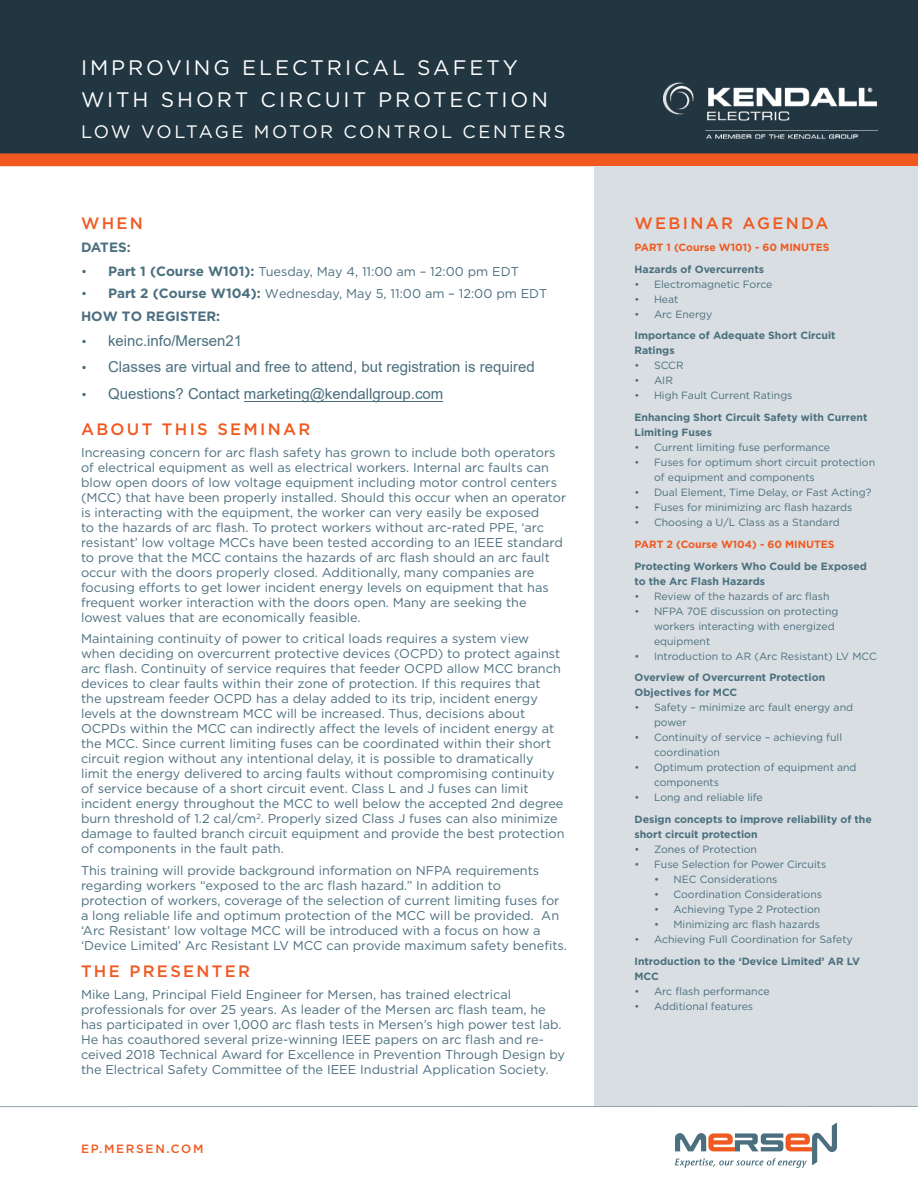
<style>
.page{position:relative;width:918px;height:1188px;background:#fff}
.page>*{position:absolute;margin:0;border:0;box-sizing:border-box;transform-origin:0 0}
.t1{font:21px/31.5px "Gotham";letter-spacing:.14em;color:#fff}
.t2{font:18px "Gotham";letter-spacing:.14em;color:#fff}
.Subhead{font:500 16.5px "Gotham";letter-spacing:.14em;color:#f15921}
.t3{font:15px "Arial";color:#4b6f7f}
.Bulleted_list{font:700 13.5px "Gotham";color:#4b6f7f}
.Body_Copy{font:12.75px/15px "Gotham";color:#4b6f7f}
.t4{font:500 12px "Gotham";letter-spacing:.14em;color:#f15921}
.t5{font:10.5px/15px "Gotham";color:#4b6f7f}
.NEW_Agenda_Heading{font:700 10.5px/15px "Gotham";color:#4b6f7f}
.NEW_Agenda_Heading-2{font:700 10.5px "Gotham";color:#f15921}
.s1{font-weight:700;font-size:13.5px}
.s2{font-family:"Gotham";font-size:12.75px}
</style>
<div class="page">
<div style="left:0;top:0;width:918px;height:160px;background:#223641"></div>
<svg style="left:675px;top:1122px;width:162px;height:46px"></svg>
<div style="left:0;top:153px;width:918px;height:13px;background:#f15921"></div>
<div style="left:594px;top:166px;width:324px;height:941px;background:#d8dee1"></div>
<hr style="left:0;top:1106px;width:918px;height:1px;background:#8da5ad">
<img style="left:664px;top:82px;width:214px;height:57px">
<hr style="left:244px;top:402px;width:199px;height:1px;background:#4b6f7f">
<p class="t1" style="left:81px;top:52px;width:469px">IMPROVING ELECTRICAL SAFETY<br>WITH SHORT CIRCUIT PROTECTION</p>
<p class="t2" style="left:81px;top:120px;width:486px">LOW VOLTAGE MOTOR CONTROL CENTERS</p>
<p class="Subhead" style="left:81px;top:213px;width:63px">WHEN</p>
<p class="Bulleted_list" style="left:81px;top:239px;width:51px">DATES:</p>
<p class="Body_Copy" style="left:81px;top:263px;width:439px">• <span class="s1">Part 1 (Course W101):</span> Tuesday, May 4, 11:00 am – 12:00 pm EDT</p>
<p class="Body_Copy" style="left:81px;top:286px;width:468px">• <span class="s1">Part 2 (Course W104):</span> Wednesday, May 5, 11:00 am – 12:00 pm EDT</p>
<p class="Bulleted_list" style="left:81px;top:308px;width:141px">HOW TO REGISTER:</p>
<p class="t3" style="left:81px;top:331px;width:163px"><span class="s2">•</span> keinc.info/Mersen21</p>
<p class="t3" style="left:81px;top:357px;width:455px"><span class="s2">•</span> Classes are virtual and free to attend, but registration is required</p>
<p class="t3" style="left:81px;top:384px;width:364px"><span class="s2">•</span> Questions? Contact marketing@kendallgroup.com</p>
<p class="Subhead" style="left:81px;top:418px;width:231px">ABOUT THIS SEMINAR</p>
<p class="Body_Copy" style="left:81px;top:444px;width:487px">Increasing concern for arc flash safety has grown to include both operators of electrical equipment as well as electrical workers. Internal arc faults can blow open doors of low voltage equipment including motor control centers (MCC) that have been properly installed. Should this occur when an operator is interacting with the equipment, the worker can very easily be exposed<br>to the hazards of arc flash. To protect workers without arc-rated PPE, ‘arc resistant’ low voltage MCCs have been tested according to an IEEE standard to prove that the MCC contains the hazards of arc flash should an arc fault occur with the doors properly closed. Additionally, many companies are focusing efforts to get lower incident energy levels on equipment that has frequent worker interaction with the doors open. Many are seeking the lowest values that are economically feasible.</p>
<p class="Body_Copy" style="left:81px;top:631px;width:485px">Maintaining continuity of power to critical loads requires a system view when deciding on overcurrent protective devices (OCPD) to protect against arc flash. Continuity of service requires that feeder OCPD allow MCC branch devices to clear faults within their zone of protection. If this requires that<br>the upstream feeder OCPD has a delay added to its trip, incident energy levels at the downstream MCC will be increased. Thus, decisions about OCPDs within the MCC can indirectly affect the levels of incident energy at the MCC. Since current limiting fuses can be coordinated within their short circuit region without any intentional delay, it is possible to dramatically<br>limit the energy delivered to arcing faults without compromising continuity of service because of a short circuit event. Class L and J fuses can limit incident energy throughout the MCC to well below the accepted 2nd degree burn threshold of 1.2 cal/cm<sup>2</sup>. Properly sized Class J fuses can also minimize damage to faulted branch circuit equipment and provide the best protection of components in the fault path.</p>
<p class="Body_Copy" style="left:81px;top:863px;width:488px">This training will provide background information on NFPA requirements regarding workers “exposed to the arc flash hazard.” In addition to protection of workers, coverage of the selection of current limiting fuses for a long reliable life and optimum protection of the MCC will be provided. An ‘Arc Resistant’ low voltage MCC will be introduced with a focus on how a ‘Device Limited’ Arc Resistant LV MCC can provide maximum safety benefits.</p>
<p class="Subhead" style="left:81px;top:960px;width:171px">THE PRESENTER</p>
<p class="Body_Copy" style="left:81px;top:986px;width:432px">Mike Lang, Principal Field Engineer for Mersen, has trained electrical</p>
<p class="Body_Copy" style="left:81px;top:1001px;width:486px">professionals for over 25 years. As leader of the Mersen arc flash team, he has participated in over 1,000 arc flash tests in Mersen’s high power test lab.<br>He has coauthored several prize-winning IEEE papers on arc flash and re&shy;ceived 2018 Technical Award for Excellence in Prevention Through Design by the Electrical Safety Committee of the IEEE Industrial Application Society.</p>
<p class="t4" style="left:81px;top:1140px;width:124px">EP.MERSEN.COM</p>
<p class="Subhead" style="left:634px;top:213px;width:196px">WEBINAR AGENDA</p>
<p class="NEW_Agenda_Heading-2" style="left:634px;top:240px;width:197px">PART 1 (Course W101) - 60 MINUTES</p>
<p class="NEW_Agenda_Heading" style="left:634px;top:261px;width:131px">Hazards of Overcurrents</p>
<p class="t5" style="left:634px;top:276px;width:139px">• Electromagnetic Force</p>
<p class="t5" style="left:634px;top:291px;width:45px">• Heat</p>
<p class="t5" style="left:634px;top:306px;width:79px">• Arc Energy</p>
<p class="NEW_Agenda_Heading" style="left:635px;top:328px;width:203px">Importance of Adequate Short Circuit<br>Ratings</p>
<p class="t5" style="left:634px;top:358px;width:51px">• SCCR</p>
<p class="t5" style="left:634px;top:373px;width:40px">• AIR</p>
<p class="t5" style="left:634px;top:388px;width:160px">• High Fault Current Ratings</p>
<p class="NEW_Agenda_Heading" style="left:635px;top:410px;width:234px">Enhancing Short Circuit Safety with Current<br>Limiting Fuses</p>
<p class="t5" style="left:634px;top:440px;width:197px">• Current limiting fuse performance</p>
<p class="t5" style="left:654px;top:455px;width:223px;text-indent:-20px">• Fuses for optimum short circuit protection of equipment and components</p>
<p class="t5" style="left:634px;top:485px;width:238px">• Dual Element, Time Delay, or Fast Acting?</p>
<p class="t5" style="left:634px;top:500px;width:219px">• Fuses for minimizing arc flash hazards</p>
<p class="t5" style="left:634px;top:515px;width:207px">• Choosing a U/L Class as a Standard</p>
<p class="NEW_Agenda_Heading-2" style="left:635px;top:537px;width:202px">PART 2 (Course W104) - 60 MINUTES</p>
<p class="NEW_Agenda_Heading" style="left:635px;top:558px;width:234px">Protecting Workers Who Could be Exposed to the Arc Flash Hazards</p>
<p class="t5" style="left:634px;top:588px;width:197px">• Review of the hazards of arc flash</p>
<p class="t5" style="left:654px;top:603px;width:186px;text-indent:-20px">• NFPA 70E discussion on protecting workers interacting with energized equipment</p>
<p class="t5" style="left:634px;top:648px;width:244px">• Introduction to AR (Arc Resistant) LV MCC</p>
<p class="NEW_Agenda_Heading" style="left:635px;top:670px;width:192px">Overview of Overcurrent Protection<br>Objectives for MCC</p>
<p class="t5" style="left:654px;top:700px;width:201px;text-indent:-20px">• Safety – minimize arc fault energy and power</p>
<p class="t5" style="left:654px;top:730px;width:190px;text-indent:-20px">• Continuity of service – achieving full coordination</p>
<p class="t5" style="left:654px;top:760px;width:204px;text-indent:-20px">• Optimum protection of equipment and components</p>
<p class="t5" style="left:634px;top:790px;width:130px">• Long and reliable life</p>
<p class="NEW_Agenda_Heading" style="left:635px;top:812px;width:239px">Design concepts to improve reliability of the short circuit protection</p>
<p class="t5" style="left:634px;top:842px;width:124px">• Zones of Protection</p>
<p class="t5" style="left:634px;top:857px;width:193px">• Fuse Selection for Power Circuits</p>
<p class="t5" style="left:654px;top:872px;width:125px">• NEC Considerations</p>
<p class="t5" style="left:654px;top:887px;width:170px">• Coordination Considerations</p>
<p class="t5" style="left:654px;top:902px;width:168px">• Achieving Type 2 Protection</p>
<p class="t5" style="left:654px;top:917px;width:168px">• Minimizing arc flash hazards</p>
<p class="t5" style="left:634px;top:932px;width:220px">• Achieving Full Coordination for Safety</p>
<p class="NEW_Agenda_Heading" style="left:635px;top:954px;width:227px">Introduction to the ‘Device Limited’ AR LV<br>MCC</p>
<p class="t5" style="left:634px;top:984px;width:137px">• Arc flash performance</p>
<p class="t5" style="left:634px;top:999px;width:120px">• Additional features</p>
</div>
